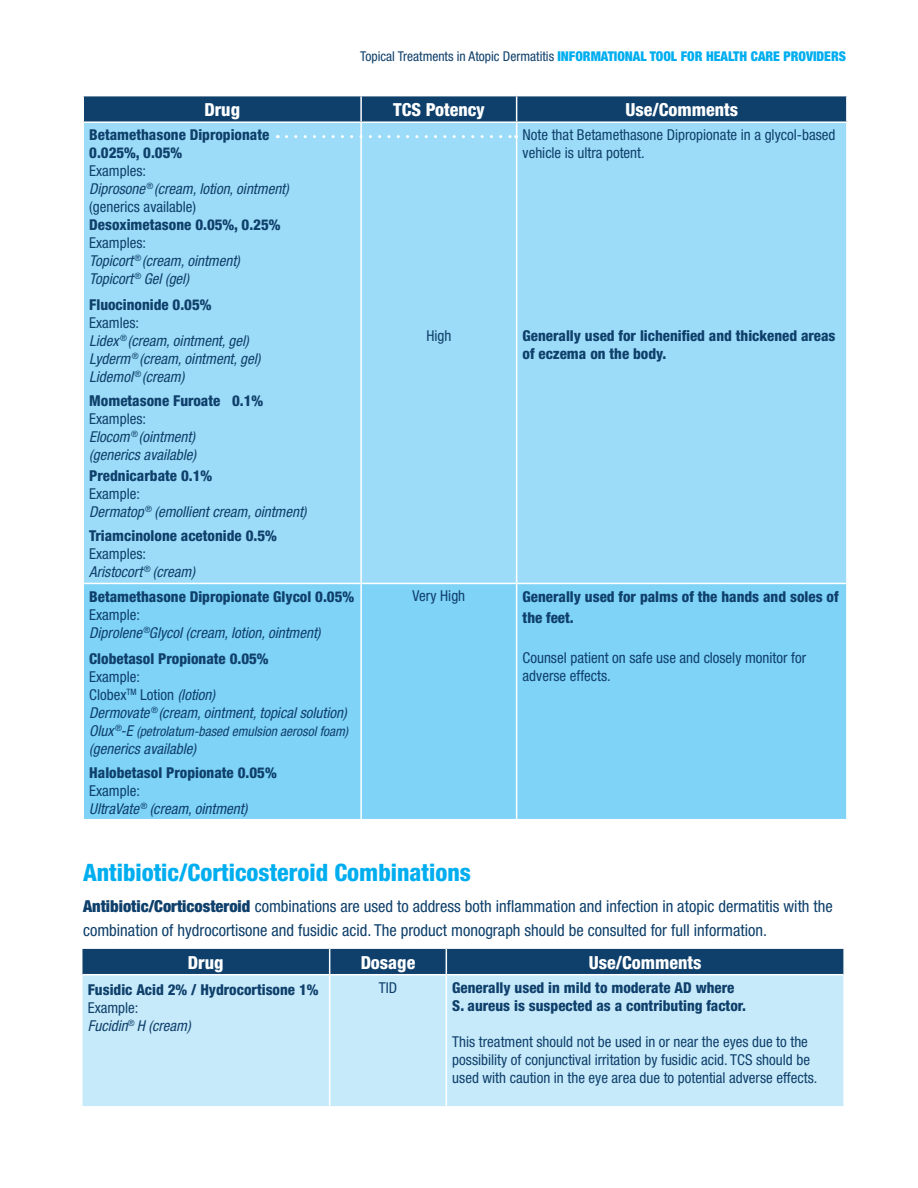
<style>
.page{position:relative;width:918px;height:1188px;background:#fff}
.page>*{position:absolute;margin:0;border:0;box-sizing:border-box;transform-origin:0 0}
.t1{font:800 condensed 24px "Helvetica Neue";color:#00aeef}
.t2{font:800 condensed 18px "Helvetica Neue";color:#fff}
.t3{font:condensed 16.5px/24px "Helvetica Neue";color:#0f406b}
.t4{font:italic condensed 15px/18px "Helvetica Neue";color:#0f406b}
.t5{font:800 condensed 15px/18px "Helvetica Neue";color:#0f406b}
.t6{font:condensed 15px/18px "Helvetica Neue";color:#0f406b}
.t7{font:900 condensed 13.5px "Helvetica Neue";color:#00aeef}
.t8{font:italic condensed 13.5px "Helvetica Neue";color:#0f406b}
.s1{font-weight:400;color:#0f406b}
.s2{font-style:normal}
.s3{font-size:15px}
.s4{font-weight:900}
</style>
<div class="page">
<div style="left:84px;top:123px;width:762px;height:460px;background:#9ddcf9"></div>
<div style="left:84px;top:584px;width:762px;height:235px;background:#7ed3f7"></div>
<div style="left:83px;top:96px;width:764px;height:25px;background:#0f406b"></div>
<hr style="left:360px;top:584px;width:2px;height:235px;background:#fff">
<hr style="left:516px;top:584px;width:1px;height:235px;background:#fff">
<hr style="left:360px;top:123px;width:2px;height:460px;background:#fff">
<hr style="left:516px;top:123px;width:1px;height:460px;background:#fff">
<div style="left:82px;top:975px;width:761px;height:131px;background:#c7eafb"></div>
<div style="left:81px;top:948px;width:763px;height:27px;background:#0f406b"></div>
<hr style="left:82px;top:974px;width:248px;height:1px;background:#fff">
<hr style="left:330px;top:974px;width:116px;height:1px;background:#fff">
<hr style="left:329px;top:975px;width:1px;height:131px;background:#fff">
<hr style="left:446px;top:974px;width:397px;height:1px;background:#fff">
<hr style="left:446px;top:975px;width:1px;height:131px;background:#fff">
<svg style="left:286px;top:135px;width:230px;height:3px"></svg>
<p class="t7" style="left:360px;top:48px;width:487px"><span class="s1">Topical Treatments in Atopic Dermatitis</span> INFORMATIONAL TOOL FOR HEALTH CARE PROVIDERS</p>
<p class="t2" style="left:204px;top:99px;width:37px">Drug</p>
<p class="t2" style="left:393px;top:99px;width:93px">TCS Potency</p>
<p class="t2" style="left:625px;top:99px;width:114px">Use/Comments</p>
<p class="t5" style="left:89px;top:126px;width:182px">Betamethasone Dipropionate<br>0.025%, 0.05%</p>
<p class="t4" style="left:89px;top:162px;width:201px"><span class="s2">Examples:<br></span>Diprosone <sup>®</sup> (cream, lotion, ointment) <span class="s2">(generics available)</span></p>
<p class="t5" style="left:89px;top:216px;width:193px">Desoximetasone 0.05%, 0.25%</p>
<p class="t4" style="left:89px;top:234px;width:152px"><span class="s2">Examples:<br></span>Topicort <sup>®</sup> (cream, ointment)<br>Topicort <sup>®</sup> Gel (gel)</p>
<p class="t5" style="left:89px;top:295px;width:124px">Fluocinonide 0.05%</p>
<p class="t4" style="left:89px;top:313px;width:173px"><span class="s2">Examles:<br></span>Lidex <sup>®</sup> (cream, ointment, gel)<br>Lyderm <sup>®</sup> (cream, ointment, gel)<br>Lidemol <sup>®</sup> (cream)</p>
<p class="t5" style="left:89px;top:391px;width:176px">Mometasone Furoate 0.1%</p>
<p class="t4" style="left:89px;top:409px;width:109px"><span class="s2">Examples:<br></span>Elocom <sup>®</sup> (ointment) (generics available)</p>
<p class="t5" style="left:89px;top:467px;width:124px">Prednicarbate 0.1%</p>
<p class="t4" style="left:89px;top:485px;width:219px"><span class="s2">Example:<br></span>Dermatop <sup>®</sup> (emollient cream, ointment)</p>
<p class="t5" style="left:89px;top:527px;width:189px">Triamcinolone acetonide 0.5%</p>
<p class="t4" style="left:89px;top:545px;width:107px"><span class="s2">Examples:<br></span>Aristocort <sup>®</sup> (cream)</p>
<p class="t6" style="left:523px;top:126px;width:314px">Note that Betamethasone Dipropionate in a glycol-based vehicle is ultra potent.</p>
<p class="t5" style="left:523px;top:326px;width:314px">Generally used for lichenified and thickened areas of eczema on the body.</p>
<p class="t6" style="left:426px;top:327px;width:27px">High</p>
<p class="t5" style="left:89px;top:587px;width:266px">Betamethasone Dipropionate Glycol 0.05%</p>
<p class="t4" style="left:89px;top:605px;width:233px"><span class="s2">Example:<br></span>Diprolene <sup>®</sup>Glycol (cream, lotion, ointment)</p>
<p class="t5" style="left:89px;top:649px;width:181px">Clobetasol Propionate 0.05%</p>
<p class="t4" style="left:89px;top:667px;width:259px"><span class="s2">Example:<br>Clobex</span><sup>TM</sup> <span class="s2">Lotion</span> (lotion)<br>Dermovate <sup>®</sup> (cream, ointment, topical solution)</p>
<p class="t8" style="left:89px;top:723px;width:260px"><span class="s3">Olux</span> <sup>®</sup><span class="s3">-E</span> (petrolatum-based emulsion aerosol foam)</p>
<p class="t4" style="left:89px;top:739px;width:109px">(generics available)</p>
<p class="t5" style="left:89px;top:763px;width:189px">Halobetasol Propionate 0.05%</p>
<p class="t4" style="left:89px;top:781px;width:160px"><span class="s2">Example:<br></span>UltraVate <sup>®</sup> (cream, ointment)</p>
<p class="t6" style="left:413px;top:587px;width:54px">Very High</p>
<p class="t5" style="left:523px;top:585px;width:317px;line-height:21.6px">Generally used for palms of the hands and soles of the feet.</p>
<p class="t6" style="left:523px;top:648px;width:285px">Counsel patient on safe use and closely monitor for adverse effects.</p>
<h1 class="t1" style="left:83px;top:858px;width:389px">Antibiotic/Corticosteroid Combinations</h1>
<p class="t3" style="left:83px;top:894px;width:751px"><span class="s4">Antibiotic/Corticosteroid</span> combinations are used to address both inflammation and infection in atopic dermatitis with the combination of hydrocortisone and fusidic acid. The product monograph should be consulted for full information.</p>
<p class="t2" style="left:188px;top:951px;width:37px">Drug</p>
<p class="t2" style="left:361px;top:951px;width:56px">Dosage</p>
<p class="t2" style="left:589px;top:951px;width:114px">Use/Comments</p>
<p class="t5" style="left:88px;top:980px;width:232px">Fusidic Acid 2% / Hydrocortisone 1%</p>
<p class="t4" style="left:88px;top:999px;width:104px"><span class="s2">Example:<br></span>Fucidin<sup>®</sup> H (cream)</p>
<p class="t6" style="left:379px;top:978px;width:20px">TID</p>
<p class="t5" style="left:452px;top:978px;width:295px">Generally used in mild to moderate AD where<br>S. aureus is suspected as a contributing factor.</p>
<p class="t6" style="left:452px;top:1032px;width:367px">This treatment should not be used in or near the eyes due to the possibility of conjunctival irritation by fusidic acid. TCS should be used with caution in the eye area due to potential adverse effects.</p>
</div>
